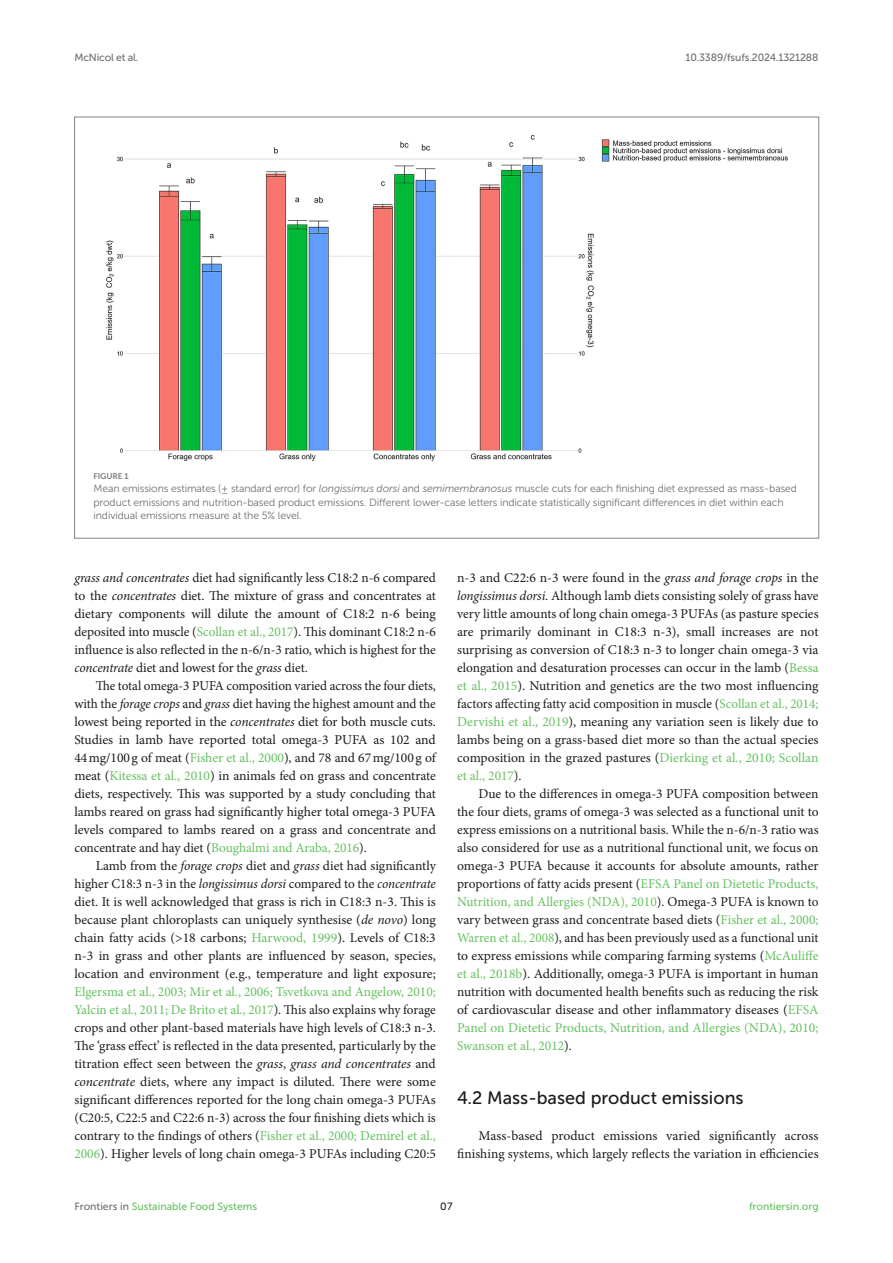
<style>
.page{position:relative;width:893px;height:1263px;background:#fff}
.page>*{position:absolute;margin:0;border:0;box-sizing:border-box;transform-origin:0 0}
.HEAD_2{font:18px "Museo Sans 500";color:#1b1c1b}
.TEXT{font:13.5px/18px "Minion Pro";letter-spacing:-.005em;color:#1b1c1b;text-align:justify}
.TEXT_FLUSH{font:13.5px/18px "Minion Pro";letter-spacing:.005em;color:#1b1c1b;text-align:right}
.FIG_LEG{font:10.5px/13.5px "Museo Sans 300";letter-spacing:-.01em;color:#706f70}
.t1{font:10.5px "Museo Sans 500";color:#65c161}
.t2{font:10.5px "Museo Sans 500";letter-spacing:-.015em;color:#706f70}
.t3{font:10.5px "Museo Sans 500";color:#1b1c1b}
.FIG_HD{font:8.25px "Museo Sans 700";letter-spacing:-.01em;color:#7e7f7f}
.s1{font-style:italic}
.s2{color:#65c161}
.s3{color:#706f70}
</style>
<div class="page">
<img style="left:106px;top:136px;width:682px;height:324px">
<p class="t2" style="left:74px;top:51px;width:66px">McNicol et al.</p>
<p class="t2" style="left:685px;top:51px;width:135px">10.3389/fsufs.2024.1321288</p>
<p class="FIG_HD" style="left:94px;top:471px;width:37px">FIGURE 1</p>
<p class="FIG_LEG" style="left:94px;top:482px;width:705px">Mean emissions estimates (± standard error) for <span class="s1">longissimus dorsi</span> and <span class="s1">semimembranosus</span> muscle cuts for each finishing diet expressed as mass-based product emissions and nutrition-based product emissions. Different lower-case letters indicate statistically significant differences in diet within each individual emissions measure at the 5% level.</p>
<p class="TEXT" style="left:74px;top:569px;width:363px"><span class="s1">grass and concentrates</span> diet had significantly less C18:2 n-6 compared to the <span class="s1">concentrates</span> diet. The mixture of grass and concentrates at dietary components will dilute the amount of C18:2 n-6 being deposited into muscle (<span class="s2">Scollan et al., 2017</span>). This dominant C18:2 n-6 influence is also reflected in the n-6/n-3 ratio, which is highest for the <span class="s1">concentrate</span> diet and lowest for the <span class="s1">grass</span> diet.</p>
<p class="TEXT" style="left:74px;top:677px;width:363px;text-indent:21px">The total omega-3 PUFA composition varied across the four diets, with the <span class="s1">forage crops</span> and <span class="s1">grass</span> diet having the highest amount and the lowest being reported in the <span class="s1">concentrates</span> diet for both muscle cuts.<br>Studies in lamb have reported total omega-3 PUFA as 102 and 44mg/100g of meat (<span class="s2">Fisher et al., 2000</span>), and 78 and 67mg/100g of meat (<span class="s2">Kitessa et al., 2010</span>) in animals fed on grass and concentrate diets, respectively. This was supported by a study concluding that lambs reared on grass had significantly higher total omega-3 PUFA levels compared to lambs reared on a grass and concentrate and concentrate and hay diet (<span class="s2">Boughalmi and Araba, 2016</span>).</p>
<p class="TEXT" style="left:74px;top:857px;width:363px;text-indent:21px">Lamb from the <span class="s1">forage crops</span> diet and <span class="s1">grass</span> diet had significantly higher C18:3 n-3 in the <span class="s1">longissimus dorsi</span> compared to the <span class="s1">concentrate </span>diet. It is well acknowledged that grass is rich in C18:3 n-3. This is because plant chloroplasts can uniquely synthesise (<span class="s1">de novo</span>) long chain fatty acids (&gt;18 carbons; <span class="s2">Harwood, 1999</span>). Levels of C18:3 n-3 in grass and other plants are influenced by season, species, location and environment (e.g., temperature and light exposure; <span class="s2">Elgersma et al., 2003; Mir et al., 2006; Tsvetkova and Angelow, 2010; Yalcin et al., 2011; De Brito et al., 2017</span>). This also explains why forage crops and other plant-based materials have high levels of C18:3 n-3.<br>The ‘grass effect’ is reflected in the data presented, particularly by the titration effect seen between the <span class="s1">grass</span>, <span class="s1">grass and concentrates</span> and <span class="s1">concentrate</span> diets, where any impact is diluted. There were some significant differences reported for the long chain omega-3 PUFAs (C20:5, C22:5 and C22:6 n-3) across the four finishing diets which is contrary to the findings of others (<span class="s2">Fisher et al., 2000; Demirel et al., 2006</span>). Higher levels of long chain omega-3 PUFAs including C20:5</p>
<p class="TEXT" style="left:457px;top:569px;width:363px">n-3 and C22:6 n-3 were found in the <span class="s1">grass and forage crops</span> in the <span class="s1">longissimus dorsi</span>. Although lamb diets consisting solely of grass have very little amounts of long chain omega-3 PUFAs (as pasture species are primarily dominant in C18:3 n-3), small increases are not surprising as conversion of C18:3 n-3 to longer chain omega-3 via elongation and desaturation processes can occur in the lamb (<span class="s2">Bessa et al., 2015</span>). Nutrition and genetics are the two most influencing factors affecting fatty acid composition in muscle (<span class="s2">Scollan et al., 2014; Dervishi et al., 2019</span>), meaning any variation seen is likely due to lambs being on a grass-based diet more so than the actual species composition in the grazed pastures (<span class="s2">Dierking et al., 2010; Scollan et al., 2017</span>).</p>
<p class="TEXT" style="left:457px;top:785px;width:363px;text-indent:21px">Due to the differences in omega-3 PUFA composition between the four diets, grams of omega-3 was selected as a functional unit to express emissions on a nutritional basis. While the n-6/n-3 ratio was also considered for use as a nutritional functional unit, we focus on omega-3 PUFA because it accounts for absolute amounts, rather proportions of fatty acids present (<span class="s2">EFSA Panel on Dietetic Products, Nutrition, and Allergies (NDA), 2010</span>). Omega-3 PUFA is known to vary between grass and concentrate based diets (<span class="s2">Fisher et al., 2000; Warren et al., 2008</span>), and has been previously used as a functional unit to express emissions while comparing farming systems (<span class="s2">McAuliffe et al., 2018b</span>). Additionally, omega-3 PUFA is important in human nutrition with documented health benefits such as reducing the risk of cardiovascular disease and other inflammatory diseases (<span class="s2">EFSA Panel on Dietetic Products, Nutrition, and Allergies (NDA), 2010; Swanson et al., 2012</span>).</p>
<p class="HEAD_2" style="left:457px;top:1088px;width:288px">4.2 Mass-based product emissions</p>
<p class="TEXT_FLUSH" style="left:457px;top:1127px;width:363px">Mass-based product emissions varied significantly across finishing systems, which largely reflects the variation in efficiencies</p>
<p class="t1" style="left:74px;top:1200px;width:184px"><span class="s3">Frontiers in</span> Sustainable Food Systems</p>
<p class="t3" style="left:440px;top:1200px;width:14px">07</p>
<p class="t1" style="left:749px;top:1200px;width:71px">frontiersin.org</p>
</div>
